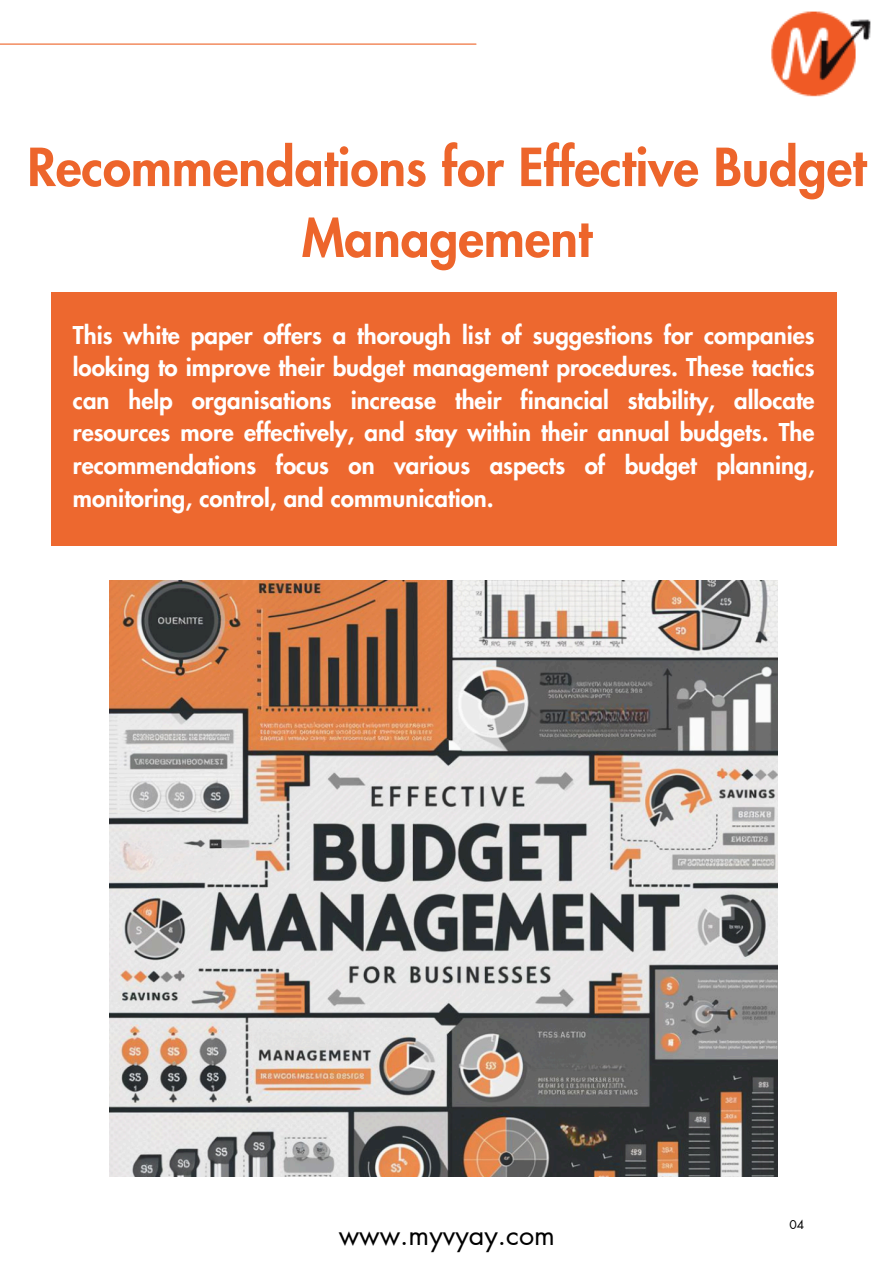
<style>
.page{position:relative;width:894px;height:1264px;background:#fff}
.page>*{position:absolute;margin:0;border:0;box-sizing:border-box;transform-origin:0 0}
.t1{font:800 51px/70.8px "Futura LT Pro";color:#ed652b;text-align:center}
.t2{font:27px "Futura LT Pro";color:#000}
.t3{font:800 24px/32.7px "Futura LT Pro";color:#fff;text-align:justify}
.t4{font:12px "Futura LT Pro";color:#000}
</style>
<div class="page">
<hr style="left:0;top:44px;width:476px;height:1px;background:#ed652b">
<div style="left:51px;top:293px;width:785px;height:253px;background:#ed652b"></div>
<img style="left:109px;top:580px;width:668px;height:596px">
<img style="left:771px;top:11px;width:98px;height:86px">
<p class="t1" style="left:27px;top:134px;width:840px">Recommendations for Effective Budget<br>Management</p>
<h2 class="t3" style="left:73px;top:319px;width:743px">This white paper offers a thorough list of suggestions for companies looking to improve their budget management procedures. These tactics can help organisations increase their financial stability, allocate resources more effectively, and stay within their annual budgets. The recommendations focus on various aspects of budget planning, monitoring, control, and communication.</h2>
<p class="t2" style="left:338px;top:1223px;width:218px">www.myvyay.com</p>
<h1 class="t4" style="left:789px;top:1219px;width:16px">04</h1>
</div>
